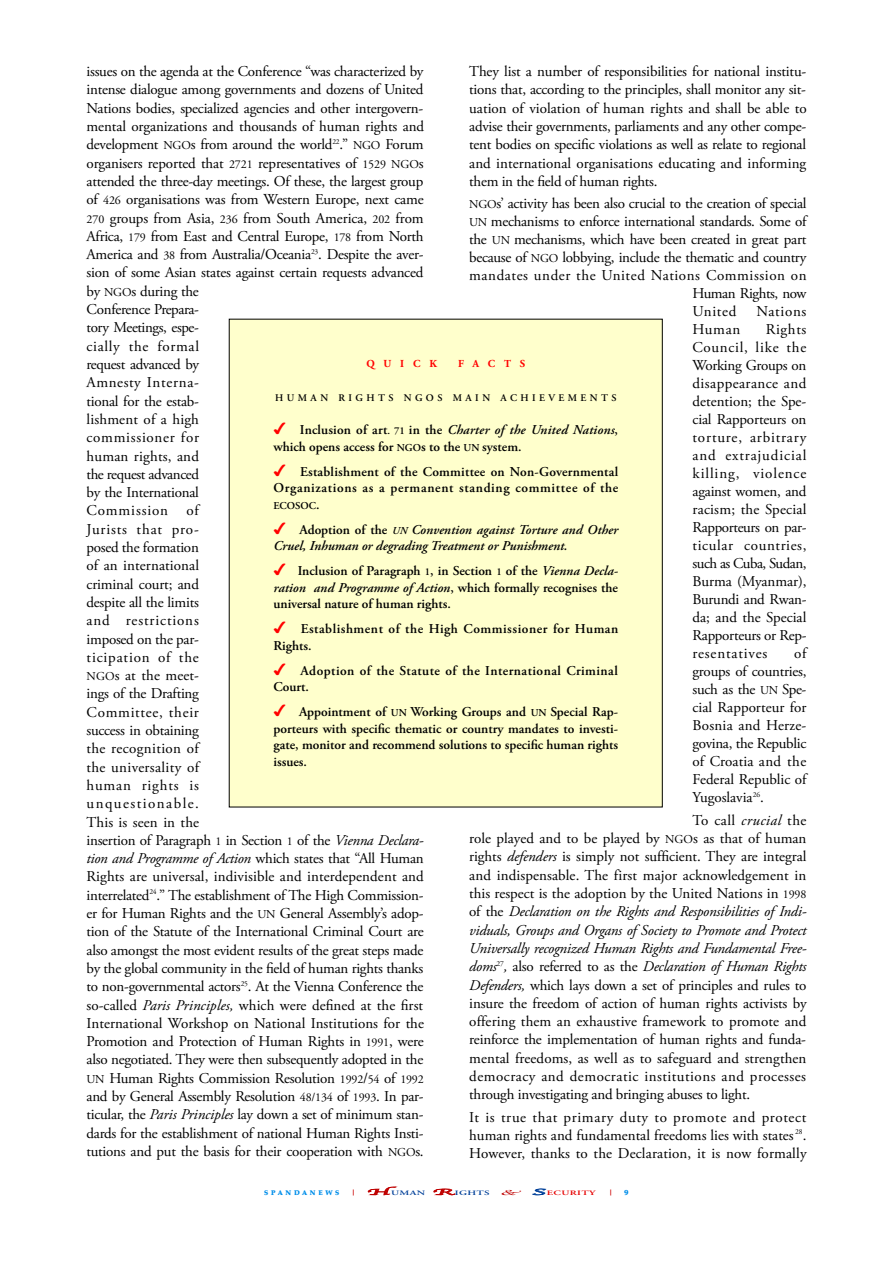
<style>
.page{position:relative;width:893px;height:1263px;background:#fff}
.page>*{position:absolute;margin:0;border:0;box-sizing:border-box;transform-origin:0 0}
.t1{font:15px/18.3px "Adobe Garamond Pro";letter-spacing:-.02em;color:#000;text-align:justify}
.t2{font:15px "Adobe Garamond Pro";letter-spacing:.04em;color:#000}
.t3{font:15px "Adobe Garamond Pro";letter-spacing:.045em;color:#000}
.t4{font:600 13.5px/16.5px "Adobe Garamond Pro";letter-spacing:.015em;color:#000;text-align:justify}
.t5{font:italic 600 13.5px/16.5px "Adobe Garamond Pro";color:#000}
.t6{font:600 13.5px/16.5px "Adobe Garamond Pro";letter-spacing:.045em;color:#000}
.t7{font:600 13.5px/16.5px "Adobe Garamond Pro";letter-spacing:.035em;color:#000}
.t8{font:600 13.5px/16.5px "Adobe Garamond Pro";letter-spacing:.04em;color:#000}
.t9{font:700 10.65px "Adobe Garamond Pro";letter-spacing:.825em;color:#f00}
.t10{font:600 10.5px "Adobe Garamond Pro";color:#000}
.t11{font:600 10.2px "Adobe Garamond Pro";letter-spacing:.34em;color:#000}
.t12{font:7.5px "Apple Chancery";color:#bf0000;scale:3 1}
.t13{font:900 7.5px "Palatino";color:#008eea}
.t14{font:600 6.75px "Adobe Garamond Pro";letter-spacing:.035em;color:#004099;scale:1.6 1}
.t15{font:900 6.75px "Palatino";letter-spacing:.395em;color:#008eea}
.t16{font:600 6.75px "Adobe Garamond Pro";letter-spacing:.035em;color:#e60000;scale:1.6 1}
.t17{font:900 6px "Palatino";color:#c00}
.s1{font-size:12px}
.s2{font-style:italic}
.s3{font-family:"Monotype Sorts";font-weight:400;font-size:15px;color:#f00}
.s4{font-size:10.5px}
.s5{font-size:13.5px}
.s6{font-family:"Monotype Sorts";font-weight:400;font-style:normal;font-size:15px;color:#f00}
.s7{font-style:normal}
.s8{font-family:"Apple Chancery";font-weight:400;font-size:9px;color:#bf0000}
.s9{font-family:"Apple Chancery";font-weight:400;font-size:9px;color:#004099}
</style>
<div class="page">
<div style="left:229px;top:319px;width:433px;height:488px;background:#ffc"></div>
<p class="t1" style="left:87px;top:64px;width:339px;text-align:left">issues on the agenda at the Conference “was characterized by intense dialogue among governments and dozens of United Nations bodies, specialized agencies and other intergovern&shy;mental organizations and thousands of human rights and development <span class="s1">NGO</span>s from around the world<sup>22</sup>.” <span class="s1">NGO</span> Forum organisers reported that <span class="s1">2721</span> representatives of <span class="s1">1529 NGO</span>s attended the three-day meetings. Of these, the largest group of <span class="s1">426</span> organisations was from Western Europe, next came <span class="s1">270</span> groups from Asia, <span class="s1">236</span> from South America, <span class="s1">202</span> from Africa, <span class="s1">179</span> from East and Central Europe, <span class="s1">178</span> from North America and <span class="s1">38</span> from Australia/Oceania<sup>23</sup>. Despite the aver&shy;sion of some Asian states against certain requests advanced by <span class="s1">NGO</span>s during the<br>Conference Prepara-<br>tory Meetings, espe-<br>cially the formal<br>request advanced by<br>Amnesty Interna-<br>tional for the estab-<br>lishment of a high<br>commissioner for<br>human rights, and<br>the request advanced<br>by the International<br>Commission of<br>Jurists that pro-<br>posed the formation<br>of an international<br>criminal court; and<br>despite all the limits<br>and restrictions<br>imposed on the par-<br>ticipation of the<br><span class="s1">NGO</span>s at the meet-<br>ings of the Drafting<br>Committee, their<br>success in obtaining<br>the recognition of<br>the universality of<br>human rights is<br>unquestionable.<br>This is seen in the<br>insertion of Paragraph <span class="s1">1</span> in Section <span class="s1">1</span> of the <span class="s2">Vienna Declara&shy;tion and Programme of Action</span> which states that “All Human Rights are universal, indivisible and interdependent and interrelated<sup>24</sup>.” The establishment of The High Commission&shy;er for Human Rights and the <span class="s1">UN</span> General Assembly’s adop&shy;tion of the Statute of the International Criminal Court are also amongst the most evident results of the great steps made by the global community in the field of human rights thanks to non-governmental actors<sup>25</sup>. At the Vienna Conference the so-called <span class="s2">Paris Principles,</span> which were defined at the first International Workshop on National Institutions for the Promotion and Protection of Human Rights in <span class="s1">1991</span>, were also negotiated. They were then subsequently adopted in the <span class="s1">UN</span> Human Rights Commission Resolution <span class="s1">1992</span>/<span class="s1">54</span> of <span class="s1">1992 </span>and by General Assembly Resolution <span class="s1">48/134</span> of <span class="s1">1993</span>. In par&shy;ticular, the <span class="s2">Paris Principles</span> lay down a set of minimum stan&shy;dards for the establishment of national Human Rights Insti&shy;tutions and put the basis for their cooperation with <span class="s1">NGO</span>s.</p>
<p class="t1" style="left:469px;top:64px;width:339px">They list a number of responsibilities for national institu&shy;tions that, according to the principles, shall monitor any sit&shy;uation of violation of human rights and shall be able to advise their governments, parliaments and any other compe&shy;tent bodies on specific violations as well as relate to regional and international organisations educating and informing them in the field of human rights.</p>
<p class="t1" style="left:469px;top:196px;width:339px"><span class="s1">NGO</span>s’ activity has been also crucial to the creation of special</p>
<p class="t1" style="left:469px;top:214px;width:339px"><span class="s1">UN</span> mechanisms to enforce international standards. Some of</p>
<p class="t1" style="left:469px;top:232px;width:339px">the <span class="s1">UN</span> mechanisms, which have been created in great part</p>
<p class="t1" style="left:469px;top:250px;width:339px">because of <span class="s1">NGO</span> lobbying, include the thematic and country</p>
<p class="t2" style="left:469px;top:269px;width:339px">mandates under the United Nations Commission on</p>
<p class="t1" style="left:692px;top:286px;width:115px">Human Rights, now</p>
<p class="t1" style="left:692px;top:304px;width:45px">United</p>
<p class="t3" style="left:757px;top:305px;width:51px">Nations</p>
<p class="t1" style="left:692px;top:322px;width:49px">Human</p>
<p class="t1" style="left:692px;top:322px;width:115px;text-indent:73px">Rights Council, like the Working Groups on disappearance and detention; the Spe&shy;cial Rapporteurs on torture, arbitrary and extrajudicial killing, violence against women, and racism; the Special Rapporteurs on par&shy;ticular countries, such as Cuba, Sudan, Burma (Myanmar), Burundi and Rwan&shy;da; and the Special Rapporteurs or Rep&shy;resentatives</p>
<p class="t9" style="left:366px;top:359px;width:72px">QUICK</p>
<p class="t9" style="left:458px;top:359px;width:68px">FACTS</p>
<p class="t11" style="left:275px;top:393px;width:343px">HUMAN RIGHTS NGOS MAIN ACHIEVEMENTS</p>
<p class="t4" style="left:273px;top:423px;width:346px"><span class="s3">✔</span> Inclusion of art<span class="s4">. 71</span> in the <span class="s2">Charter of the United Nations</span>, which opens access for <span class="s4">NGO</span>s to the <span class="s4">UN</span> system.</p>
<p class="t6" style="left:273px;top:464px;width:346px"><span class="s3">✔</span> Establishment of the Committee on Non-Governmental<br>Organizations as a permanent standing committee of the</p>
<p class="t10" style="left:273px;top:501px;width:48px">ECOSOC<span class="s5">.</span></p>
<p class="t5" style="left:273px;top:522px;width:346px"><span class="s6">✔</span> <span class="s7">Adoption of the</span> <span class="s4">UN</span> Convention against Torture and Other<br>Cruel, Inhuman or degrading Treatment or Punishment.</p>
<p class="t4" style="left:273px;top:564px;width:346px"><span class="s3">✔</span> Inclusion of Paragraph <span class="s4">1</span>, in Section <span class="s4">1</span> of the <span class="s2">Vienna Decla&shy;ration and Programme of Action</span>, which formally recognises the universal nature of human rights.</p>
<p class="t8" style="left:273px;top:622px;width:346px"><span class="s3">✔</span> Establishment of the High Commissioner for Human<br>Rights.</p>
<p class="t7" style="left:273px;top:663px;width:346px"><span class="s3">✔</span> Adoption of the Statute of the International Criminal<br>Court.</p>
<p class="t4" style="left:273px;top:705px;width:346px"><span class="s3">✔</span> Appointment of <span class="s4">UN</span> Working Groups and <span class="s4">UN</span> Special Rap&shy;porteurs with specific thematic or country mandates to investi&shy;gate, monitor and recommend solutions to specific human rights issues.</p>
<p class="t1" style="left:692px;top:646px;width:116px;text-indent:101px">of groups of countries, such as the <span class="s1">UN</span> Spe&shy;cial Rapporteur for Bosnia and Herze&shy;govina, the Republic of Croatia and the Federal Republic of Yugoslavia<sup>26</sup>.</p>
<p class="t1" style="left:469px;top:812px;width:339px;text-indent:223px">To call <span class="s2">crucial</span> the role played and to be played by <span class="s1">NGO</span>s as that of human rights <span class="s2">defenders</span> is simply not sufficient. They are integral and indispensable. The first major acknowledgement in this respect is the adoption by the United Nations in <span class="s1">1998 </span>of the <span class="s2">Declaration on the Rights and Responsibilities of Indi&shy;viduals, Groups and Organs of Society to Promote and Protect Universally recognized Human Rights and Fundamental Free&shy;doms</span><sup>27</sup><span class="s2">,</span> also referred to as the <span class="s2">Declaration of Human Rights Defenders,</span> which lays down a set of principles and rules to insure the freedom of action of human rights activists by offering them an exhaustive framework to promote and reinforce the implementation of human rights and funda&shy;mental freedoms, as well as to safeguard and strengthen democracy and democratic institutions and processes through investigating and bringing abuses to light.</p>
<p class="t1" style="left:469px;top:1109px;width:339px">It is true that primary duty to promote and protect human rights and fundamental freedoms lies with states <sup>28</sup>.<br>However, thanks to the Declaration, it is now formally</p>
<p class="t15" style="left:264px;top:1190px;width:77px">SPANDANEWS</p>
<p class="t17" style="left:353px;top:1190px;width:3px">|</p>
<p class="t14" style="left:367px;top:1190px;width:78px"><span class="s8">H</span>UMAN <span class="s8">R</span>IGHTS</p>
<p class="t12" style="left:500px;top:1188px;width:8px">&amp;</p>
<p class="t16" style="left:532px;top:1190px;width:42px"><span class="s9">S</span>ECURITY</p>
<p class="t17" style="left:610px;top:1190px;width:3px">|</p>
<p class="t13" style="left:624px;top:1189px;width:6px">9</p>
</div>
